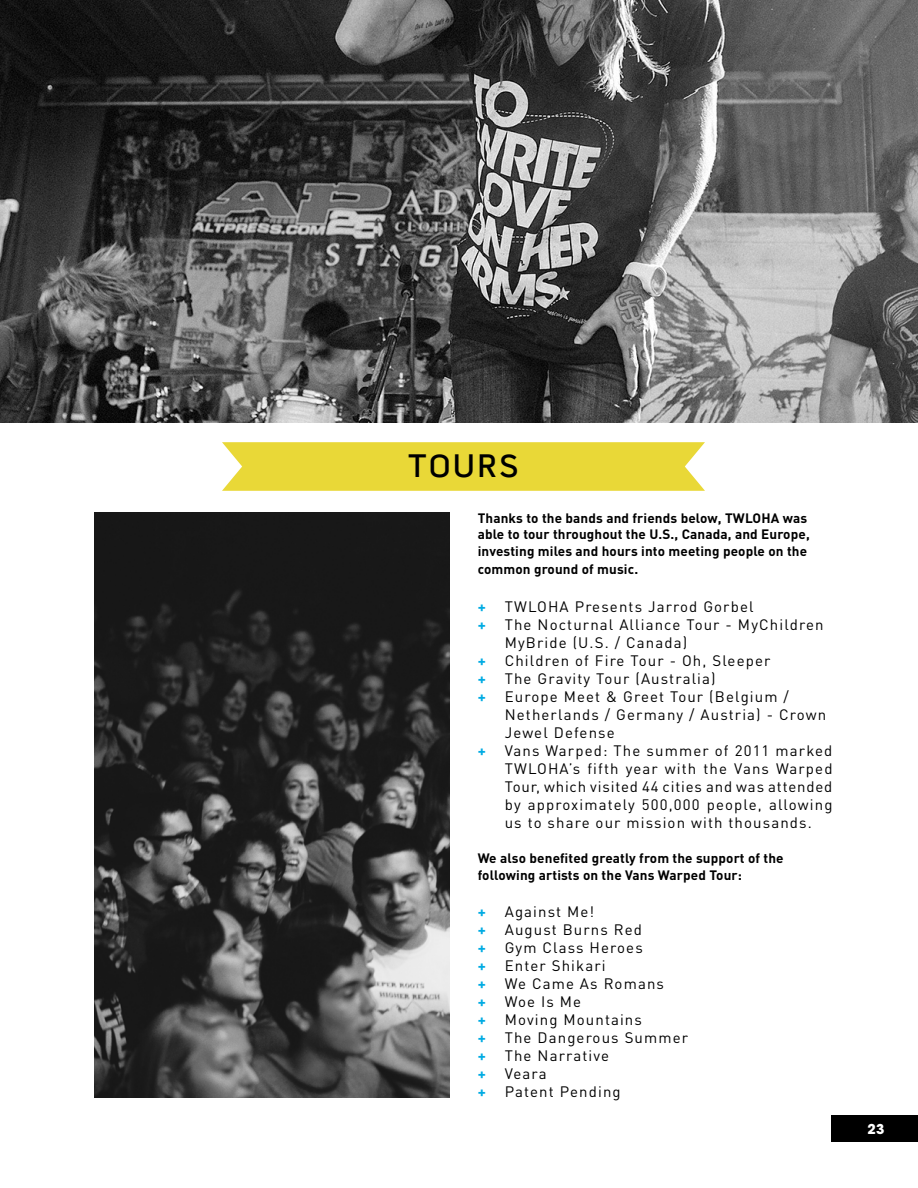
<style>
.page{position:relative;width:918px;height:1188px;background:#fff}
.page>*{position:absolute;margin:0;border:0;box-sizing:border-box;transform-origin:0 0}
.t1{font:600 33px "Pill Gothic 600 mg";letter-spacing:.075em;color:#000}
.t2{font:15px/18px "DIN Pro";letter-spacing:.075em;color:#000}
.t3{font:700 15px "DIN Pro";color:#00abe3}
.t4{font:700 13.5px/16.5px "DIN Pro";letter-spacing:.01em;color:#000}
.t5{font:700 13.5px "ITC Avant Garde Std";color:#fff}
</style>
<div class="page">
<div style="left:831px;top:1116px;width:87px;height:26px;background:#000"></div>
<img style="left:0;top:0;width:918px;height:422px">
<svg style="left:222px;top:442px;width:483px;height:49px;background:#ead940"></svg>
<img style="left:94px;top:512px;width:356px;height:586px">
<h1 class="t1" style="left:409px;top:446px;width:111px">TOURS</h1>
<p class="t4" style="left:478px;top:509px;width:334px">Thanks to the bands and friends below, TWLOHA was able to tour throughout the U.S., Canada, and Europe, investing miles and hours into meeting people on the</p>
<p class="t4" style="left:478px;top:560px;width:162px">common ground of music.</p>
<p class="t3" style="left:478px;top:596px;width:10px">+</p>
<p class="t2" style="left:505px;top:597px;width:250px">TWLOHA Presents Jarrod Gorbel</p>
<p class="t3" style="left:478px;top:614px;width:10px">+</p>
<p class="t2" style="left:505px;top:615px;width:320px">The Nocturnal Alliance Tour - MyChildren<br>MyBride (U.S. / Canada)</p>
<p class="t3" style="left:478px;top:650px;width:10px">+</p>
<p class="t2" style="left:505px;top:651px;width:267px">Children of Fire Tour - Oh, Sleeper</p>
<p class="t3" style="left:478px;top:668px;width:10px">+</p>
<p class="t2" style="left:505px;top:669px;width:212px">The Gravity Tour (Australia)</p>
<p class="t3" style="left:478px;top:686px;width:10px">+</p>
<p class="t2" style="left:505px;top:687px;width:323px">Europe Meet &amp; Greet Tour (Belgium /<br>Netherlands / Germany / Austria) - Crown<br>Jewel Defense</p>
<p class="t3" style="left:478px;top:740px;width:10px">+</p>
<p class="t2" style="left:505px;top:741px;width:329px;text-align:justify">Vans Warped: The summer of 2011 marked TWLOHA’s fifth year with the Vans Warped Tour, which visited 44 cities and was attended by approximately 500,000 people, allowing us to share our mission with thousands.</p>
<p class="t4" style="left:478px;top:848px;width:307px;line-height:18px">We also benefited greatly from the support of the following artists on the Vans Warped Tour:</p>
<p class="t3" style="left:478px;top:901px;width:10px">+</p>
<p class="t2" style="left:505px;top:901px;width:91px">Against Me!</p>
<p class="t3" style="left:478px;top:919px;width:10px">+</p>
<p class="t2" style="left:505px;top:919px;width:139px">August Burns Red</p>
<p class="t3" style="left:478px;top:937px;width:10px">+</p>
<p class="t2" style="left:505px;top:937px;width:140px">Gym Class Heroes</p>
<p class="t3" style="left:478px;top:955px;width:10px">+</p>
<p class="t2" style="left:505px;top:955px;width:102px">Enter Shikari</p>
<p class="t3" style="left:478px;top:973px;width:10px">+</p>
<p class="t2" style="left:505px;top:973px;width:161px">We Came As Romans</p>
<p class="t3" style="left:478px;top:991px;width:10px">+</p>
<p class="t2" style="left:505px;top:991px;width:78px">Woe Is Me</p>
<p class="t3" style="left:478px;top:1009px;width:10px">+</p>
<p class="t2" style="left:505px;top:1009px;width:139px">Moving Mountains</p>
<p class="t3" style="left:478px;top:1027px;width:10px">+</p>
<p class="t2" style="left:505px;top:1027px;width:185px">The Dangerous Summer</p>
<p class="t3" style="left:478px;top:1045px;width:10px">+</p>
<p class="t2" style="left:505px;top:1045px;width:106px">The Narrative</p>
<p class="t3" style="left:478px;top:1063px;width:10px">+</p>
<p class="t2" style="left:505px;top:1063px;width:43px">Veara</p>
<p class="t3" style="left:478px;top:1081px;width:10px">+</p>
<p class="t2" style="left:505px;top:1081px;width:117px">Patent Pending</p>
<p class="t5" style="left:868px;top:1120px;width:18px">23</p>
</div>
